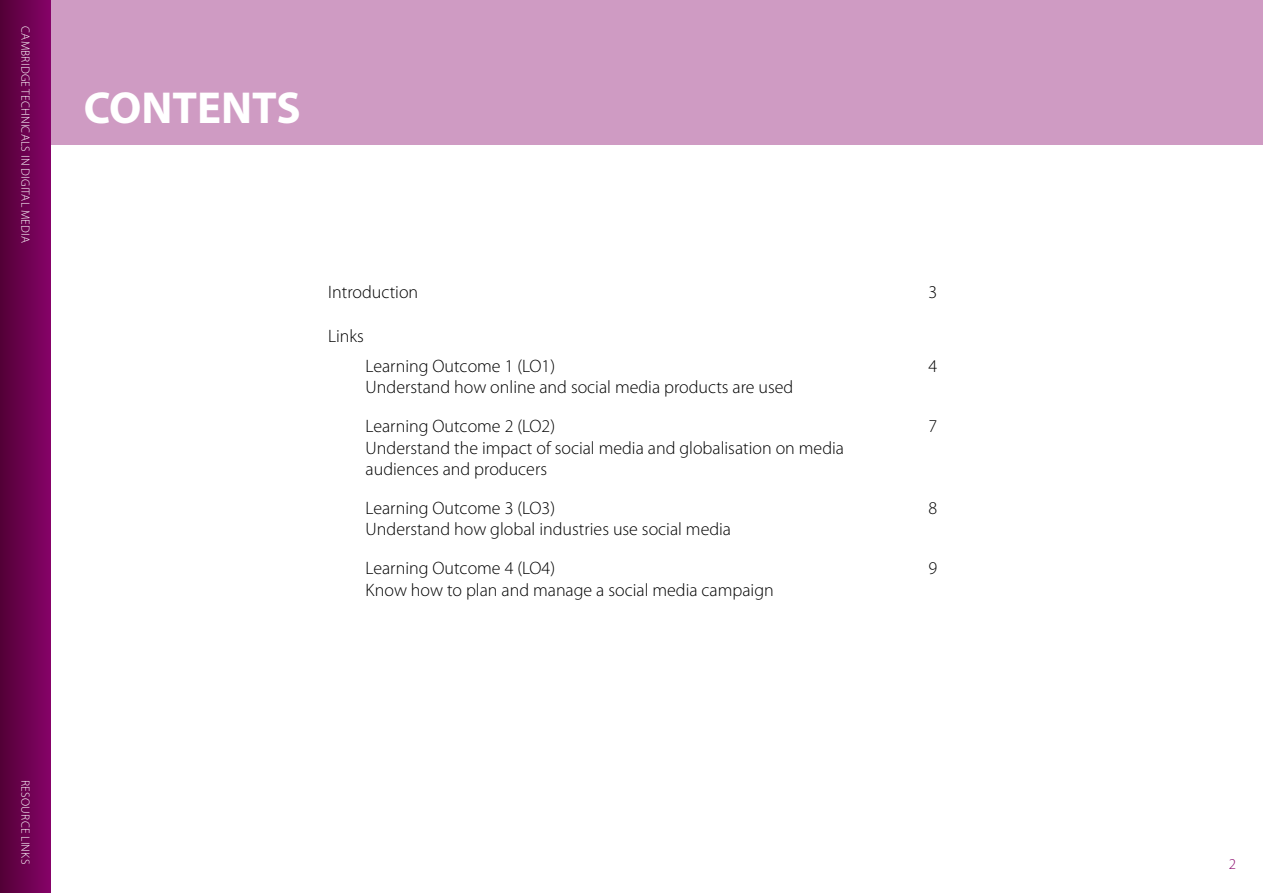
<style>
.page{position:relative;width:1263px;height:893px;background:#fff}
.page>*{position:absolute;margin:0;border:0;box-sizing:border-box;transform-origin:0 0}
.t1{font:700 45px "Myriad Pro";color:#fff}
.Contents_3{font:300 18px/21.6px "Myriad Pro";color:#000}
.Contents_2{font:300 18px "Myriad Pro";color:#000}
.Contents_1{font:300 18px "Myriad Pro";color:#000}
.Body_10pt{font:300 15px "Myriad Pro";color:#88036a}
.t2{font:300 12px "Myriad Pro";letter-spacing:.02em;color:#fff}
</style>
<div class="page">
<div style="left:0;top:0;width:1263px;height:145px;background:#cf9bc3"></div>
<div style="left:0;top:0;width:51px;height:893px;background:linear-gradient(to right,#520036,#860268)"></div>
<p class="t2" style="left:32px;top:26px;width:218px;rotate:90deg">CAMBRIDGE TECHNICALS IN DIGITAL MEDIA</p>
<p class="t1" style="left:84px;top:79px;width:219px">CONTENTS</p>
<p class="Contents_1" style="left:328px;top:282px;width:92px">Introduction</p>
<p class="Contents_1" style="left:928px;top:282px;width:10px">3</p>
<p class="Contents_1" style="left:328px;top:326px;width:37px">Links</p>
<p class="Contents_2" style="left:366px;top:356px;width:191px">Learning Outcome 1 (LO1)</p>
<p class="Contents_2" style="left:928px;top:356px;width:10px">4</p>
<p class="Contents_3" style="left:366px;top:377px;width:429px">Understand how online and social media products are used</p>
<p class="Contents_2" style="left:366px;top:416px;width:191px">Learning Outcome 2 (LO2)</p>
<p class="Contents_2" style="left:928px;top:416px;width:10px">7</p>
<p class="Contents_3" style="left:366px;top:437px;width:480px">Understand the impact of social media and globalisation on media audiences and producers</p>
<p class="Contents_2" style="left:366px;top:498px;width:191px">Learning Outcome 3 (LO3)</p>
<p class="Contents_2" style="left:928px;top:498px;width:10px">8</p>
<p class="Contents_3" style="left:366px;top:519px;width:367px">Understand how global industries use social media</p>
<p class="Contents_2" style="left:366px;top:558px;width:191px">Learning Outcome 4 (LO4)</p>
<p class="Contents_2" style="left:928px;top:558px;width:10px">9</p>
<p class="Contents_3" style="left:366px;top:579px;width:409px">Know how to plan and manage a social media campaign</p>
<p class="t2" style="left:32px;top:780px;width:85px;rotate:90deg">RESOURCE LINKS</p>
<p class="Body_10pt" style="left:1229px;top:855px;width:9px">2</p>
</div>
